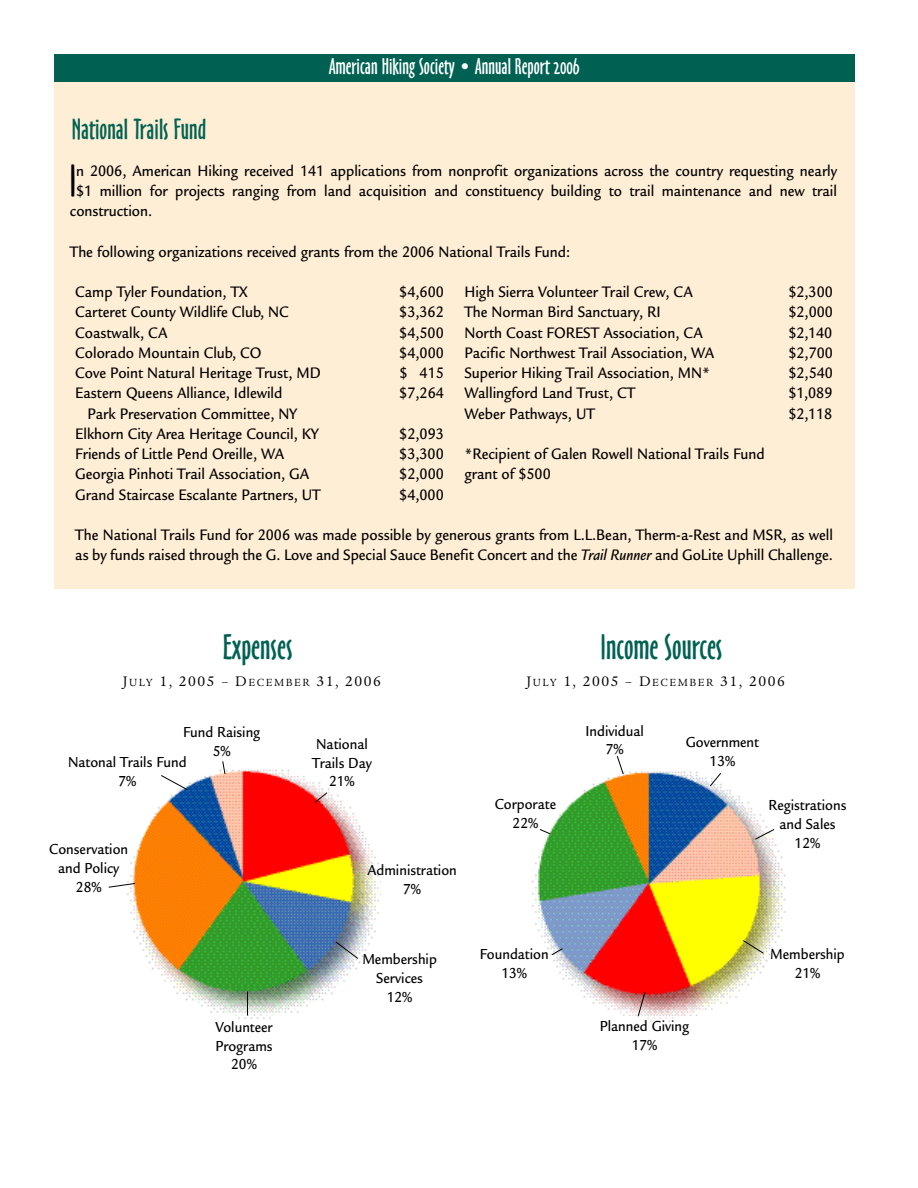
<style>
.page{position:relative;width:918px;height:1188px;background:#fff}
.page>*{position:absolute;margin:0;border:0;box-sizing:border-box;transform-origin:0 0}
.t1{font:41.85px "Oz Handicraft BT";color:#000;scale:.9 1}
.t2{font:33px "Oz Handicraft BT";color:#006152}
.t3{font:27px "Oz Handicraft BT";color:#006152}
.t4{font:21px "Oz Handicraft BT";color:#fff}
.t5{font:500 16.5px/20.2px "Legacy Sans";color:#000;scale:.9 1}
.t6{font:500 15.75px/18.8px "Legacy Sans";color:#000;text-align:center;scale:.9 1}
.t7{font:15px "Legacy Serif";letter-spacing:.105em;color:#000}
.s1{font-style:italic}
.s2{font-size:11.25px}
</style>
<div class="page">
<img style="left:127px;top:769px;width:254px;height:250px">
<div style="left:54px;top:78px;width:801px;height:510px;background:#ffeed6"></div>
<div style="left:54px;top:54px;width:801px;height:28px;background:#006152"></div>
<img style="left:532px;top:771px;width:254px;height:251px">
<svg style="left:617px;top:756px;width:7px;height:19px"></svg>
<svg style="left:710px;top:773px;width:11px;height:14px"></svg>
<svg style="left:755px;top:829px;width:20px;height:11px"></svg>
<svg style="left:743px;top:940px;width:21px;height:14px"></svg>
<svg style="left:638px;top:992px;width:7px;height:25px"></svg>
<svg style="left:539px;top:829px;width:12px;height:6px"></svg>
<svg style="left:551px;top:948px;width:12px;height:7px"></svg>
<svg style="left:222px;top:761px;width:4px;height:14px"></svg>
<svg style="left:108px;top:883px;width:27px;height:5px"></svg>
<svg style="left:247px;top:992px;width:1px;height:24px"></svg>
<svg style="left:335px;top:941px;width:23px;height:18px"></svg>
<svg style="left:161px;top:775px;width:27px;height:15px"></svg>
<svg style="left:314px;top:792px;width:14px;height:11px"></svg>
<p class="t4" style="left:329px;top:59px;width:252px">American Hiking Society • Annual Report 2006</p>
<h3 class="t3" style="left:72px;top:120px;width:136px">National Trails Fund</h3>
<h1 class="t1" style="left:70px;top:166px;width:8px">I</h1>
<p class="t5" style="left:76px;top:162px;width:847px">n 2006, American Hiking received 141 applications from nonprofit organizations across the country requesting nearly</p>
<p class="t5" style="left:76px;top:182px;width:847px">$1 million for projects ranging from land acquisition and constituency building to trail maintenance and new trail</p>
<p class="t5" style="left:70px;top:202px;width:93px">construction.</p>
<p class="t5" style="left:70px;top:243px;width:558px">The following organizations received grants from the 2006 National Trails Fund:</p>
<p class="t5" style="left:75px;top:283px;width:193px">Camp Tyler Foundation, TX</p>
<p class="t5" style="left:399px;top:283px;width:51px">$4,600</p>
<p class="t5" style="left:75px;top:304px;width:239px">Carteret County Wildlife Club, NC</p>
<p class="t5" style="left:399px;top:304px;width:51px">$3,362</p>
<p class="t5" style="left:75px;top:324px;width:104px">Coastwalk, CA</p>
<p class="t5" style="left:399px;top:324px;width:51px">$4,500</p>
<p class="t5" style="left:75px;top:344px;width:208px">Colorado Mountain Club, CO</p>
<p class="t5" style="left:399px;top:344px;width:51px">$4,000</p>
<p class="t5" style="left:75px;top:364px;width:274px">Cove Point Natural Heritage Trust, MD</p>
<p class="t5" style="left:399px;top:364px;width:51px">$ 415</p>
<p class="t5" style="left:75px;top:385px;width:232px">Eastern Queens Alliance, Idlewild</p>
<p class="t5" style="left:399px;top:385px;width:51px">$7,264</p>
<p class="t5" style="left:75px;top:405px;width:272px;text-align:center">Park Preservation Committee, NY<br>Elkhorn City Area Heritage Council, KY</p>
<p class="t5" style="left:464px;top:283px;width:255px">High Sierra Volunteer Trail Crew, CA</p>
<p class="t5" style="left:788px;top:283px;width:51px">$2,300</p>
<p class="t5" style="left:464px;top:304px;width:220px">The Norman Bird Sanctuary, RI</p>
<p class="t5" style="left:788px;top:304px;width:51px">$2,000</p>
<p class="t5" style="left:464px;top:324px;width:266px">North Coast FOREST Association, CA</p>
<p class="t5" style="left:788px;top:324px;width:50px">$2,140</p>
<p class="t5" style="left:464px;top:344px;width:279px">Pacific Northwest Trail Association, WA</p>
<p class="t5" style="left:788px;top:344px;width:51px">$2,700</p>
<p class="t5" style="left:464px;top:364px;width:275px">Superior Hiking Trail Association, MN*</p>
<p class="t5" style="left:788px;top:364px;width:51px">$2,540</p>
<p class="t5" style="left:464px;top:385px;width:191px">Wallingford Land Trust, CT</p>
<p class="t5" style="left:788px;top:385px;width:50px">$1,089</p>
<p class="t5" style="left:464px;top:405px;width:146px">Weber Pathways, UT</p>
<p class="t5" style="left:788px;top:405px;width:50px">$2,118</p>
<p class="t5" style="left:464px;top:445px;width:335px">*Recipient of Galen Rowell National Trails Fund grant of $500</p>
<p class="t5" style="left:399px;top:425px;width:51px">$2,093</p>
<p class="t5" style="left:75px;top:445px;width:234px">Friends of Little Pend Oreille, WA</p>
<p class="t5" style="left:399px;top:445px;width:51px">$3,300</p>
<p class="t5" style="left:75px;top:466px;width:261px">Georgia Pinhoti Trail Association, GA</p>
<p class="t5" style="left:399px;top:466px;width:51px">$2,000</p>
<p class="t5" style="left:75px;top:486px;width:274px">Grand Staircase Escalante Partners, UT</p>
<p class="t5" style="left:399px;top:486px;width:51px">$4,000</p>
<p class="t5" style="left:75px;top:526px;width:843px">The National Trails Fund for 2006 was made possible by generous grants from L.L.Bean, Therm-a-Rest and MSR, as well as by funds raised through the G. Love and Special Sauce Benefit Concert and the <span class="s1">Trail Runner</span> and GoLite Uphill Challenge.</p>
<h2 class="t2" style="left:223px;top:636px;width:71px">Expenses</h2>
<p class="t7" style="left:123px;top:675px;width:260px">J<span class="s2">ULY</span> 1, 2005 – D<span class="s2">ECEMBER</span> 31, 2006</p>
<p class="t6" style="left:183px;top:724px;width:87px">Fund Raising<br>5%</p>
<p class="t6" style="left:68px;top:754px;width:133px">Natonal Trails Fund<br>7%</p>
<p class="t6" style="left:49px;top:842px;width:89px">Conservation and Policy<br>28%</p>
<p class="t6" style="left:215px;top:1019px;width:65px">Volunteer<br>Programs<br>20%</p>
<p class="t6" style="left:312px;top:736px;width:68px">National<br>Trails Day<br>21%</p>
<p class="t6" style="left:368px;top:862px;width:101px">Administration<br>7%</p>
<p class="t6" style="left:362px;top:952px;width:84px">Membership<br>Services<br>12%</p>
<h2 class="t2" style="left:601px;top:636px;width:123px">Income Sources</h2>
<p class="t7" style="left:527px;top:675px;width:260px">J<span class="s2">ULY</span> 1, 2005 – D<span class="s2">ECEMBER</span> 31, 2006</p>
<p class="t6" style="left:495px;top:796px;width:70px">Corporate<br>22%</p>
<p class="t6" style="left:586px;top:723px;width:66px">Individual<br>7%</p>
<p class="t6" style="left:686px;top:735px;width:83px">Government<br>13%</p>
<p class="t6" style="left:769px;top:798px;width:88px">Registrations and Sales<br>12%</p>
<p class="t6" style="left:480px;top:946px;width:78px">Foundation<br>13%</p>
<p class="t6" style="left:600px;top:1018px;width:101px">Planned Giving<br>17%</p>
<p class="t6" style="left:770px;top:946px;width:84px">Membership<br>21%</p>
</div>
